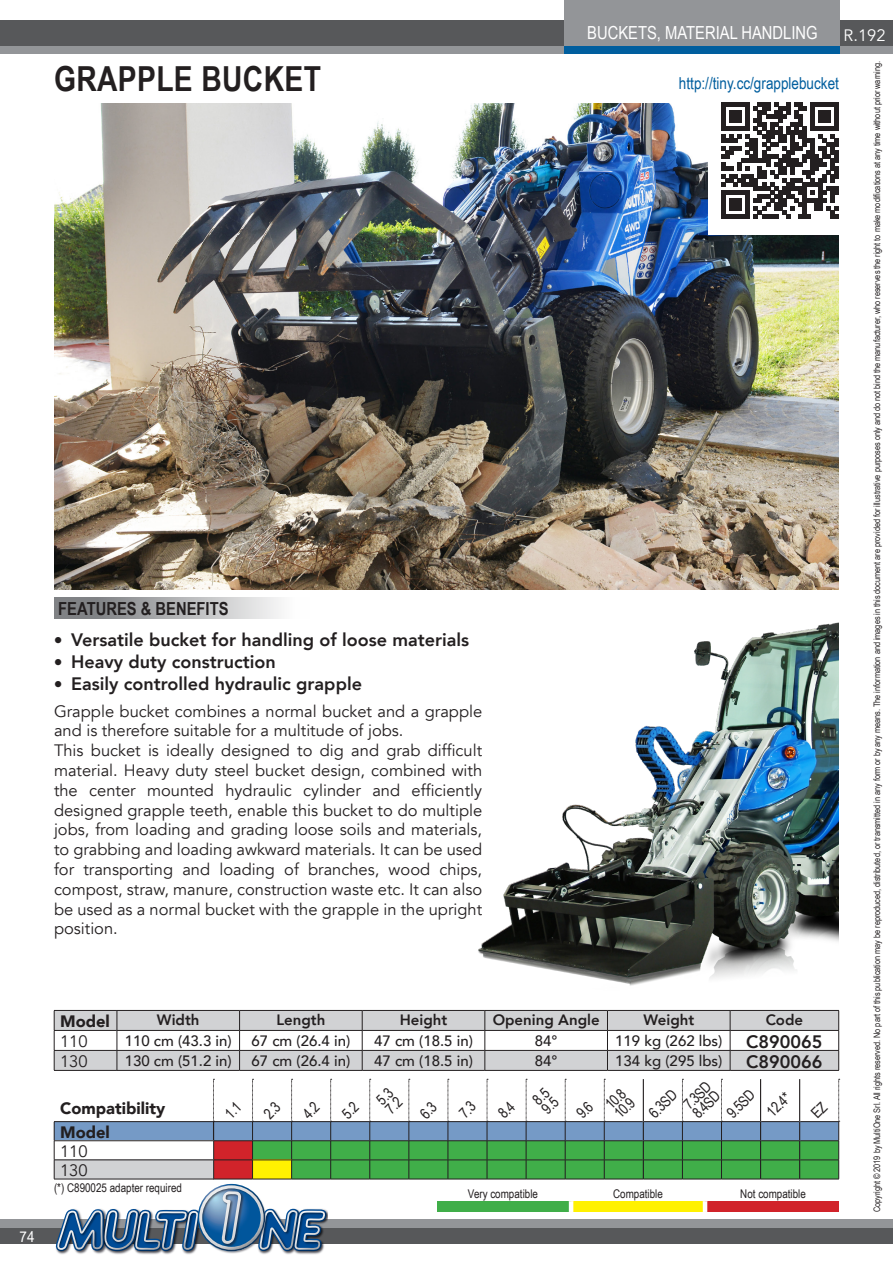
<style>
.page{position:relative;width:893px;height:1263px;background:#fff}
.page>*{position:absolute;margin:0;border:0;box-sizing:border-box;transform-origin:0 0}
.nome_accessorio{font:700 34.5px "Arial Narrow";letter-spacing:.01em;color:#231f20}
.codice{font:800 18px "Avenir";color:#231f20}
.categoria_accessori{font:18px "Arial Narrow";color:#fff}
.titolo_features{font:700 18px "Arial Narrow";color:#231f20}
.Testo_descrizione{font:16.5px/19.8px "Avenir";color:#231f20}
.t1{font:16.5px "Arial Narrow";color:#005e9e}
.titolo_tabella_acces{font:900 16.5px "Avenir";color:#231f20}
.modelli-accessori{font:16.5px "Avenir";color:#231f20}
.t2{font:16.5px "Avenir";color:#fff}
.valore_dato{font:500 15px "Avenir";color:#231f20}
.nome_dato{font:800 15px "Avenir";color:#231f20}
.tab_nome_macchine{font:15px/12.8px "Arial Narrow";color:#231f20}
.t3{font:14.85px "Arial Narrow";color:#fff;scale:1.11 1}
.Disclaimer{font:12px "Arial Narrow";color:#231f20}
.t4{font:9px "Arial Narrow";letter-spacing:-.005em;color:#231f20}
.s1{font-family:"Tahoma";font-weight:400}
</style>
<div class="page">
<div style="left:0;top:45px;width:893px;height:9px;background:#939598"></div>
<div style="left:564px;top:45px;width:276px;height:9px;background:#005e9e"></div>
<div style="left:0;top:20px;width:893px;height:25px;background:#57585a"></div>
<div style="left:0;top:1219px;width:893px;height:9px;background:#939598"></div>
<div style="left:0;top:1228px;width:893px;height:16px;background:#57585a"></div>
<div style="left:564px;top:0;width:276px;height:45px;background:#939598"></div>
<img style="left:478px;top:622px;width:360px;height:364px">
<img style="left:54px;top:103px;width:785px;height:486px">
<hr style="left:54px;top:1070px;width:63px;height:1px;background:#231f20">
<hr style="left:117px;top:1070px;width:123px;height:1px;background:#231f20">
<hr style="left:240px;top:1070px;width:122px;height:1px;background:#231f20">
<hr style="left:362px;top:1070px;width:123px;height:1px;background:#231f20">
<hr style="left:485px;top:1070px;width:122px;height:1px;background:#231f20">
<hr style="left:607px;top:1070px;width:123px;height:1px;background:#231f20">
<hr style="left:730px;top:1070px;width:109px;height:1px;background:#231f20">
<hr style="left:54px;top:1010px;width:63px;height:1px;background:#231f20">
<hr style="left:117px;top:1010px;width:123px;height:1px;background:#231f20">
<hr style="left:240px;top:1010px;width:122px;height:1px;background:#231f20">
<hr style="left:362px;top:1010px;width:123px;height:1px;background:#231f20">
<hr style="left:485px;top:1010px;width:122px;height:1px;background:#231f20">
<hr style="left:607px;top:1010px;width:123px;height:1px;background:#231f20">
<hr style="left:730px;top:1010px;width:109px;height:1px;background:#231f20">
<svg style="left:54px;top:1011px;width:785px;height:59px"></svg>
<hr style="left:54px;top:1030px;width:63px;height:1px;background:#231f20">
<div style="left:54px;top:597px;width:255px;height:22px;background:linear-gradient(to right,#6d7073,#fff)"></div>
<div style="left:708px;top:86px;width:148px;height:149px;background:#fff"></div>
<svg style="left:722px;top:102px;width:116px;height:117px"></svg>
<svg style="left:54px;top:1079px;width:786px;height:176px"></svg>
<p class="t3" style="left:20px;top:1226px;width:15px">74</p>
<p class="categoria_accessori" style="left:587px;top:20px;width:232px">BUCKETS, MATERIAL HANDLING</p>
<p class="t2" style="left:844px;top:26px;width:43px">R.192</p>
<p class="nome_accessorio" style="left:54px;top:53px;width:268px">GRAPPLE BUCKET</p>
<p class="t1" style="left:679px;top:71px;width:161px">http://tiny.cc/grapplebucket</p>
<p class="titolo_features" style="left:58px;top:595px;width:172px">FEATURES &amp; BENEFITS</p>
<p class="codice" style="left:54px;top:626px;width:417px"><span class="s1">•</span> Versatile bucket for handling of loose materials</p>
<p class="codice" style="left:54px;top:648px;width:223px"><span class="s1">•</span> Heavy duty construction</p>
<p class="codice" style="left:54px;top:669px;width:309px"><span class="s1">•</span> Easily controlled hydraulic grapple</p>
<p class="Testo_descrizione" style="left:54px;top:701px;width:430px">Grapple bucket combines a normal bucket and a grapple and is therefore suitable for a multitude of jobs.</p>
<p class="Testo_descrizione" style="left:54px;top:741px;width:430px;text-align:justify">This bucket is ideally designed to dig and grab difficult material. Heavy duty steel bucket design, combined with the center mounted hydraulic cylinder and efficiently designed grapple teeth, enable this bucket to do multiple jobs, from loading and grading loose soils and materials, to grabbing and loading awkward materials. It can be used for transporting and loading of branches, wood chips, compost, straw, manure, construction waste etc. It can also be used as a normal bucket with the grapple in the upright position.</p>
<p class="titolo_tabella_acces" style="left:60px;top:1007px;width:51px">Model</p>
<p class="nome_dato" style="left:157px;top:1008px;width:44px">Width</p>
<p class="nome_dato" style="left:276px;top:1008px;width:50px">Length</p>
<p class="nome_dato" style="left:400px;top:1008px;width:49px">Height</p>
<p class="nome_dato" style="left:493px;top:1008px;width:108px">Opening Angle</p>
<p class="nome_dato" style="left:643px;top:1008px;width:52px">Weight</p>
<p class="nome_dato" style="left:766px;top:1008px;width:39px">Code</p>
<p class="modelli-accessori" style="left:60px;top:1032px;width:29px">110</p>
<p class="valore_dato" style="left:125px;top:1028px;width:109px">110 cm (43.3 in)</p>
<p class="valore_dato" style="left:252px;top:1028px;width:100px">67 cm (26.4 in)</p>
<p class="valore_dato" style="left:374px;top:1028px;width:100px">47 cm (18.5 in)</p>
<p class="valore_dato" style="left:535px;top:1028px;width:24px">84°</p>
<p class="valore_dato" style="left:615px;top:1028px;width:109px">119 kg (262 lbs)</p>
<p class="codice" style="left:746px;top:1028px;width:78px">C890065</p>
<p class="modelli-accessori" style="left:60px;top:1052px;width:29px">130</p>
<p class="valore_dato" style="left:125px;top:1048px;width:109px">130 cm (51.2 in)</p>
<p class="valore_dato" style="left:252px;top:1048px;width:100px">67 cm (26.4 in)</p>
<p class="valore_dato" style="left:374px;top:1048px;width:100px">47 cm (18.5 in)</p>
<p class="valore_dato" style="left:535px;top:1048px;width:24px">84°</p>
<p class="valore_dato" style="left:615px;top:1048px;width:109px">134 kg (295 lbs)</p>
<p class="codice" style="left:746px;top:1048px;width:78px">C890066</p>
<p class="titolo_tabella_acces" style="left:60px;top:1094px;width:107px">Compatibility</p>
<p class="titolo_tabella_acces" style="left:60px;top:1118px;width:51px">Model</p>
<p class="modelli-accessori" style="left:60px;top:1141px;width:29px">110</p>
<p class="modelli-accessori" style="left:60px;top:1161px;width:29px">130</p>
<p class="tab_nome_macchine" style="left:603px;top:1102px;width:24px;rotate:-45deg">10.8<br>10.9</p>
<p class="tab_nome_macchine" style="left:647px;top:1110px;width:34px;rotate:-45deg">6.3SD</p>
<p class="tab_nome_macchine" style="left:681px;top:1102px;width:33px;rotate:-45deg">7.3SD<br>8.4SD</p>
<p class="tab_nome_macchine" style="left:724px;top:1110px;width:34px;rotate:-45deg">9.5SD</p>
<p class="tab_nome_macchine" style="left:764px;top:1109px;width:29px;rotate:-45deg">12.4*</p>
<p class="Disclaimer" style="left:54px;top:1179px;width:129px">(*) C890025 adapter required</p>
<p class="Disclaimer" style="left:468px;top:1185px;width:72px">Very compatible</p>
<p class="Disclaimer" style="left:613px;top:1185px;width:51px">Compatible</p>
<p class="Disclaimer" style="left:740px;top:1185px;width:67px">Not compatible</p>
<p class="t4" style="left:870px;top:1212px;width:1152px;rotate:-90deg">Copyright © 2019 by MultiOne Srl. All rights reserved. No part of this publication may be reproduced, distributed, or transmitted in any form or by any means. The information and images in this document are provided for illustrative purposes only and do not bind the manufacturer, who reserves the right to make modifications at any time without prior warning.</p>
</div>
